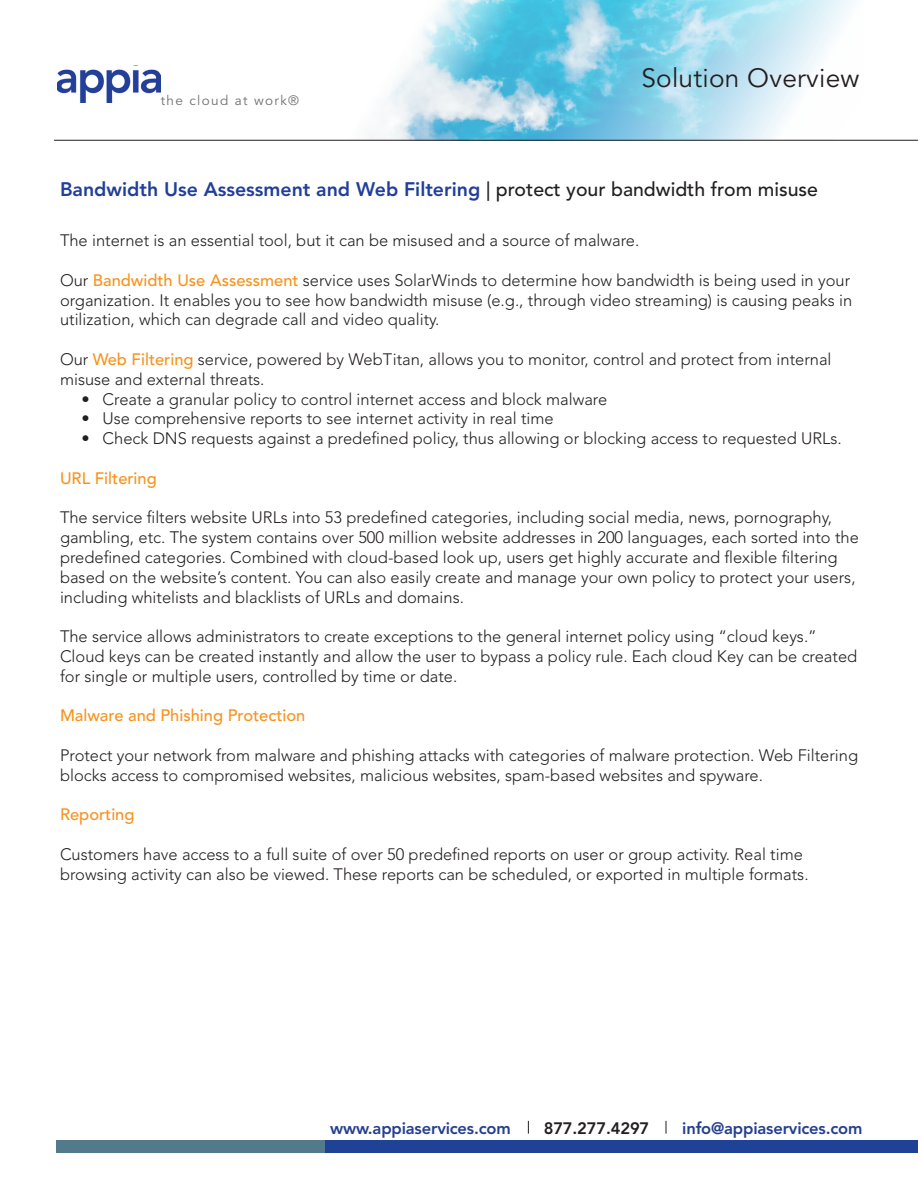
<style>
.page{position:relative;width:918px;height:1188px;background:#fff}
.page>*{position:absolute;margin:0;border:0;box-sizing:border-box;transform-origin:0 0}
.t1{font:26.25px "Avenir LT Std";letter-spacing:.01em;color:#231f20}
.t2{font:800 19.5px "Avenir LT Std";color:#213f99}
.t3{font:300 16.5px/19.8px "Avenir LT Std";color:#231f20}
.t4{font:500 16.5px "Avenir LT Std";color:#f7931d}
.t5{font:800 16.5px "Avenir LT Std";letter-spacing:-.01em;color:#253f8e}
.t6{font:800 16.5px "Avenir LT Std";letter-spacing:-.01em;color:#231f20}
.t7{font:13.5px "Avenir LT Std";letter-spacing:.1em;color:#6f7073}
.s1{font-weight:500;color:#231f20}
.s2{font-weight:500;color:#f7931d}
</style>
<div class="page">
<svg style="left:528px;top:1121px;width:1px;height:13px"></svg>
<svg style="left:666px;top:1121px;width:1px;height:13px"></svg>
<div style="left:325px;top:1140px;width:592px;height:13px;background:#204296"></div>
<div style="left:57px;top:1140px;width:268px;height:13px;background:#52798c"></div>
<img style="left:328px;top:0;width:536px;height:140px">
<hr style="left:54px;top:140px;width:864px;height:1px;background:#231f20">
<img style="left:57px;top:66px;width:104px;height:37px">
<p class="t7" style="left:161px;top:93px;width:140px">the cloud at work®</p>
<p class="t1" style="left:641px;top:63px;width:220px">Solution Overview</p>
<p class="t2" style="left:60px;top:177px;width:760px">Bandwidth Use Assessment and Web Filtering <span class="s1">| protect your bandwidth from misuse</span></p>
<p class="t3" style="left:60px;top:231px;width:581px">The internet is an essential tool, but it can be misused and a source of malware.</p>
<p class="t3" style="left:60px;top:270px;width:794px">Our <span class="s2">Bandwidth Use Assessment</span> service uses SolarWinds to determine how bandwidth is being used in your organization. It enables you to see how bandwidth misuse (e.g., through video streaming) is causing peaks in utilization, which can degrade call and video quality.</p>
<p class="t3" style="left:60px;top:349px;width:773px">Our <span class="s2">Web Filtering</span> service, powered by WebTitan, allows you to monitor, control and protect from internal misuse and external threats.</p>
<p class="t3" style="left:81px;top:389px;width:527px">• Create a granular policy to control internet access and block malware</p>
<p class="t3" style="left:81px;top:409px;width:474px">• Use comprehensive reports to see internet activity in real time</p>
<p class="t3" style="left:81px;top:429px;width:762px">• Check DNS requests against a predefined policy, thus allowing or blocking access to requested URLs.</p>
<p class="t4" style="left:60px;top:469px;width:98px">URL Filtering</p>
<p class="t3" style="left:60px;top:508px;width:800px">The service filters website URLs into 53 predefined categories, including social media, news, pornography, gambling, etc. The system contains over 500 million website addresses in 200 languages, each sorted into the predefined categories. Combined with cloud-based look up, users get highly accurate and flexible filtering based on the website’s content. You can also easily create and manage your own policy to protect your users, including whitelists and blacklists of URLs and domains.</p>
<p class="t3" style="left:60px;top:627px;width:799px">The service allows administrators to create exceptions to the general internet policy using “cloud keys.”<br>Cloud keys can be created instantly and allow the user to bypass a policy rule. Each cloud Key can be created for single or multiple users, controlled by time or date.</p>
<p class="t4" style="left:60px;top:706px;width:247px">Malware and Phishing Protection</p>
<p class="t3" style="left:60px;top:745px;width:800px">Protect your network from malware and phishing attacks with categories of malware protection. Web Filtering blocks access to compromised websites, malicious websites, spam-based websites and spyware.</p>
<p class="t4" style="left:60px;top:805px;width:76px">Reporting</p>
<p class="t3" style="left:60px;top:844px;width:745px">Customers have access to a full suite of over 50 predefined reports on user or group activity. Real time</p>
<p class="t3" style="left:60px;top:864px;width:750px">browsing activity can also be viewed. These reports can be scheduled, or exported in multiple formats.</p>
<p class="t5" style="left:330px;top:1118px;width:182px">www.appiaservices.com</p>
<p class="t6" style="left:544px;top:1118px;width:107px">877.277.4297</p>
<p class="t5" style="left:682px;top:1118px;width:182px">info@appiaservices.com</p>
</div>
